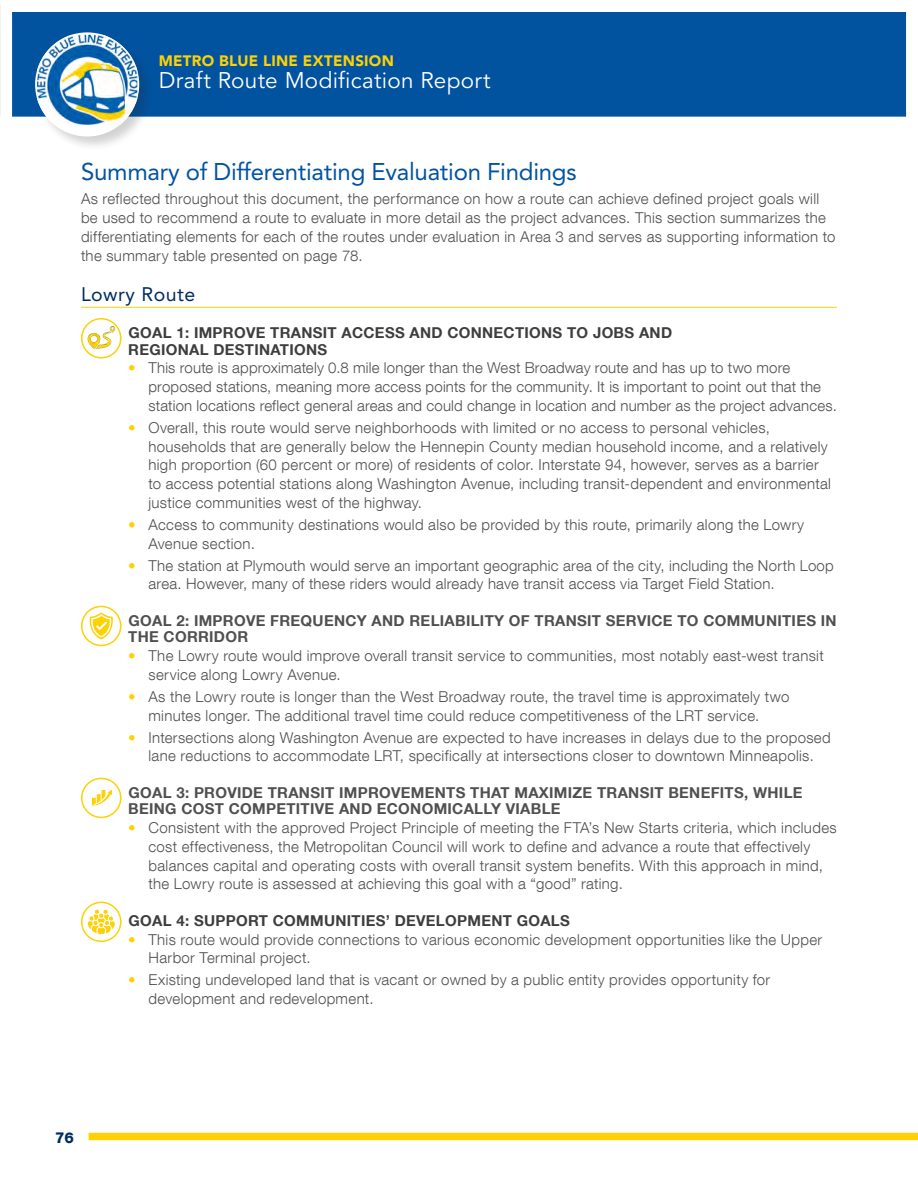
<style>
.page{position:relative;width:918px;height:1188px;background:#fff}
.page>*{position:absolute;margin:0;border:0;box-sizing:border-box;transform-origin:0 0}
.Heading_2{font:24px "Avenir LT Std";letter-spacing:-.01em;color:#0153a0}
.t1{font:22.5px "Avenir LT Std";letter-spacing:.01em;color:#fff}
.Heading_3{font:19.5px "Avenir LT Std";letter-spacing:.025em;color:#002c62}
.List_Bullet{font:300 15px/18.8px "Helvetica Neue LT Com";letter-spacing:.02em;color:#505052}
.Heading_4{font:700 15px/16.5px "Helvetica Neue LT Com";letter-spacing:.02em;color:#505052}
.Heading_4-2{font:700 15px/16.5px "Helvetica Neue LT Com";letter-spacing:.02em;color:#3e3e3f}
.t2{font:900 15px "Avenir LT Std";letter-spacing:.02em;color:#fed105}
.t3{font:800 15px "Helvetica Neue LT Com";color:#002c62}
.s1{color:#fed105}
</style>
<div class="page">
<hr style="left:81px;top:307px;width:756px;height:1px;background:#fed105">
<svg style="left:82px;top:319px;width:39px;height:39px"></svg>
<img style="left:87px;top:325px;width:29px;height:27px">
<div style="left:81px;top:318px;width:41px;height:40px;border:2px solid #fed105;border-radius:50%"></div>
<svg style="left:82px;top:606px;width:39px;height:39px"></svg>
<svg style="left:89px;top:612px;width:24px;height:27px"></svg>
<div style="left:81px;top:606px;width:41px;height:40px;border:2px solid #fed105;border-radius:50%"></div>
<svg style="left:92px;top:790px;width:20px;height:16px"></svg>
<div style="left:81px;top:778px;width:41px;height:40px;border:2px solid #fed105;border-radius:50%"></div>
<svg style="left:82px;top:902px;width:39px;height:39px"></svg>
<svg style="left:88px;top:910px;width:27px;height:24px"></svg>
<div style="left:81px;top:902px;width:41px;height:40px;border:2px solid #fed105;border-radius:50%"></div>
<div style="left:13px;top:13px;width:892px;height:104px;background:#0153a0"></div>
<div style="left:34px;top:31px;width:120px;height:120px;background:#231f20;opacity:.2"></div>
<div style="left:35px;top:32px;width:104px;height:105px;background:#fff;border-radius:50%"></div>
<img style="left:37px;top:35px;width:100px;height:90px">
<div style="left:89px;top:1133px;width:829px;height:7px;background:#fed105"></div>
<p class="t2" style="left:159px;top:51px;width:237px">METRO BLUE LINE EXTENSION</p>
<h2 class="t1" style="left:159px;top:67px;width:333px">Draft Route Modification Report</h2>
<h2 class="Heading_2" style="left:81px;top:158px;width:497px">Summary of Differentiating Evaluation Findings</h2>
<p class="List_Bullet" style="left:81px;top:189px;width:756px">As reflected throughout this document, the performance on how a route can achieve defined project goals will be used to recommend a route to evaluate in more detail as the project advances. This section summarizes the differentiating elements for each of the routes under evaluation in Area 3 and serves as supporting information to the summary table presented on page 78.</p>
<h3 class="Heading_3" style="left:81px;top:283px;width:116px">Lowry Route</h3>
<h4 class="Heading_4-2" style="left:128px;top:324px;width:545px">GOAL 1: IMPROVE TRANSIT ACCESS AND CONNECTIONS TO JOBS AND<br>REGIONAL DESTINATIONS</h4>
<p class="List_Bullet" style="left:148px;top:358px;width:690px;text-indent:-20px"><span class="s1">•</span> This route is approximately 0.8 mile longer than the West Broadway route and has up to two more proposed stations, meaning more access points for the community. It is important to point out that the station locations reflect general areas and could change in location and number as the project advances.</p>
<p class="List_Bullet" style="left:148px;top:418px;width:684px;text-indent:-20px"><span class="s1">•</span> Overall, this route would serve neighborhoods with limited or no access to personal vehicles, households that are generally below the Hennepin County median household income, and a relatively high proportion (60 percent or more) of residents of color. Interstate 94, however, serves as a barrier to access potential stations along Washington Avenue, including transit-dependent and environmental justice communities west of the highway.</p>
<p class="List_Bullet" style="left:148px;top:515px;width:657px;text-indent:-20px"><span class="s1">•</span> Access to community destinations would also be provided by this route, primarily along the Lowry<br>Avenue section.</p>
<p class="List_Bullet" style="left:148px;top:556px;width:687px;text-indent:-20px"><span class="s1">•</span> The station at Plymouth would serve an important geographic area of the city, including the North Loop area. However, many of these riders would already have transit access via Target Field Station.</p>
<h4 class="Heading_4" style="left:128px;top:612px;width:710px">GOAL 2: IMPROVE FREQUENCY AND RELIABILITY OF TRANSIT SERVICE TO COMMUNITIES IN<br>THE CORRIDOR</h4>
<p class="List_Bullet" style="left:148px;top:646px;width:677px;text-indent:-20px"><span class="s1">•</span> The Lowry route would improve overall transit service to communities, most notably east-west transit service along Lowry Avenue.</p>
<p class="List_Bullet" style="left:148px;top:687px;width:642px;text-indent:-20px"><span class="s1">•</span> As the Lowry route is longer than the West Broadway route, the travel time is approximately two minutes longer. The additional travel time could reduce competitiveness of the LRT service.</p>
<p class="List_Bullet" style="left:128px;top:728px;width:704px;text-align:center"><span class="s1">•</span> Intersections along Washington Avenue are expected to have increases in delays due to the proposed lane reductions to accommodate LRT, specifically at intersections closer to downtown Minneapolis.</p>
<h4 class="Heading_4" style="left:128px;top:784px;width:676px">GOAL 3: PROVIDE TRANSIT IMPROVEMENTS THAT MAXIMIZE TRANSIT BENEFITS, WHILE<br>BEING COST COMPETITIVE AND ECONOMICALLY VIABLE</h4>
<p class="List_Bullet" style="left:148px;top:818px;width:690px;text-indent:-20px"><span class="s1">•</span> Consistent with the approved Project Principle of meeting the FTA’s New Starts criteria, which includes cost effectiveness, the Metropolitan Council will work to define and advance a route that effectively balances capital and operating costs with overall transit system benefits. With this approach in mind, the Lowry route is assessed at achieving this goal with a “good” rating.</p>
<h4 class="Heading_4-2" style="left:129px;top:912px;width:443px">GOAL 4: SUPPORT COMMUNITIES’ DEVELOPMENT GOALS</h4>
<p class="List_Bullet" style="left:148px;top:930px;width:675px;text-indent:-20px"><span class="s1">•</span> This route would provide connections to various economic development opportunities like the Upper<br>Harbor Terminal project.</p>
<p class="List_Bullet" style="left:148px;top:970px;width:623px;text-indent:-20px"><span class="s1">•</span> Existing undeveloped land that is vacant or owned by a public entity provides opportunity for development and redevelopment.</p>
<p class="t3" style="left:55px;top:1129px;width:20px">76</p>
</div>
